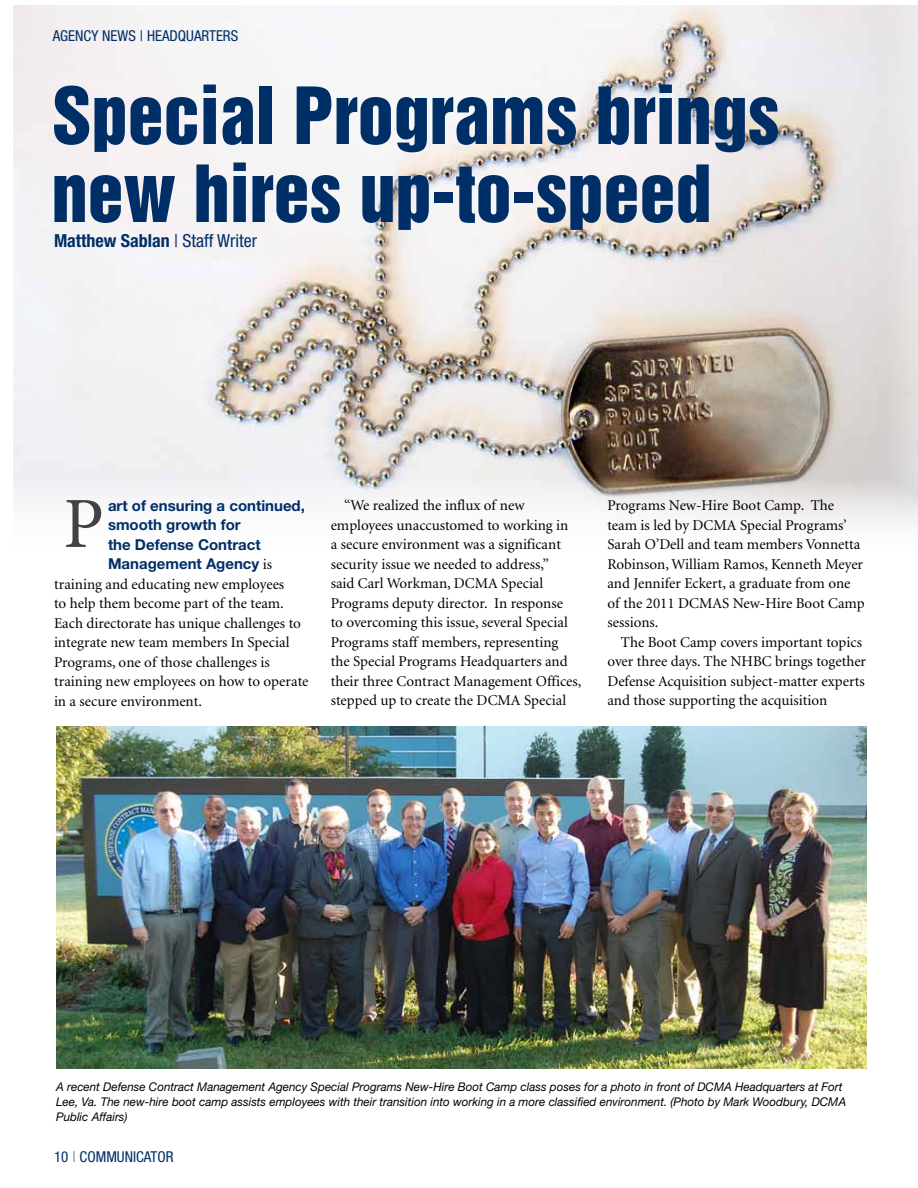
<style>
.page{position:relative;width:918px;height:1188px;background:#fff}
.page>*{position:absolute;margin:0;border:0;box-sizing:border-box;transform-origin:0 0}
.body_copy{font:72px/78px "Helvetica Inserat Cyr Upright";color:#002f67}
.body_copy-2{font:72px "Minion Pro";color:#414042}
.body_copy-3{font:700 condensed 18px "Helvetica Neue";color:#002f67}
.body_copy-4{font:15px/19.5px "Minion";color:#000}
.body_copy-5{font:700 15px "Helvetica Neue";color:#002f67}
.t1{font:condensed 15px "Helvetica Neue";color:#002f67}
.body_copy-6{font:italic 12px/15px "Helvetica Neue";color:#000}
.s1{font-weight:400}
.s2{font-family:"Minion";font-weight:400;color:#000}
.s3{color:#77787b}
</style>
<div class="page">
<img style="left:14px;top:5px;width:904px;height:520px">
<img style="left:56px;top:727px;width:810px;height:341px">
<p class="t1" style="left:53px;top:27px;width:187px">AGENCY NEWS | HEADQUARTERS</p>
<p class="body_copy" style="left:52px;top:77px;width:729px">Special Programs brings new hires up-to-speed</p>
<p class="body_copy-3" style="left:54px;top:230px;width:205px">Matthew Sablan <span class="s1">| Staff Writer</span></p>
<p class="body_copy-5" style="left:108px;top:496px;width:198px">art of ensuring a continued,</p>
<p class="body_copy-5" style="left:108px;top:516px;width:134px">smooth growth for</p>
<p class="body_copy-5" style="left:108px;top:535px;width:154px">the Defense Contract</p>
<p class="body_copy-5" style="left:108px;top:555px;width:166px">Management Agency <span class="s2">is</span></p>
<p class="body_copy-4" style="left:54px;top:575px;width:232px">training and educating new employees</p>
<p class="body_copy-4" style="left:54px;top:594px;width:231px">to help them become part of the team.</p>
<p class="body_copy-4" style="left:54px;top:614px;width:248px">Each directorate has unique challenges to</p>
<p class="body_copy-4" style="left:54px;top:633px;width:237px">integrate new team members In Special</p>
<p class="body_copy-4" style="left:54px;top:653px;width:217px">Programs, one of those challenges is</p>
<p class="body_copy-4" style="left:54px;top:672px;width:256px">training new employees on how to operate</p>
<p class="body_copy-4" style="left:54px;top:692px;width:150px">in a secure environment.</p>
<p class="body_copy-2" style="left:63px;top:476px;width:42px">P</p>
<p class="body_copy-4" style="left:331px;top:496px;width:252px;text-indent:14px">“We realized the influx of new employees unaccustomed to working in<br>a secure environment was a significant security issue we needed to address,”<br>said Carl Workman, DCMA Special Programs deputy director. In response<br>to overcoming this issue, several Special Programs staff members, representing<br>the Special Programs Headquarters and their three Contract Management Offices, stepped up to create the DCMA Special</p>
<p class="body_copy-4" style="left:607px;top:496px;width:259px">Programs New-Hire Boot Camp. The team is led by DCMA Special Programs’ Sarah O’Dell and team members Vonnetta Robinson, William Ramos, Kenneth Meyer and Jennifer Eckert, a graduate from one of the 2011 DCMAS New-Hire Boot Camp sessions.</p>
<p class="body_copy-4" style="left:607px;top:633px;width:260px;text-indent:14px">The Boot Camp covers important topics over three days. The NHBC brings together Defense Acquisition subject-matter experts and those supporting the acquisition</p>
<p class="body_copy-6" style="left:56px;top:1079px;width:792px">A recent Defense Contract Management Agency Special Programs New-Hire Boot Camp class poses for a photo in front of DCMA Headquarters at Fort<br>Lee, Va. The new-hire boot camp assists employees with their transition into working in a more classified environment. (Photo by Mark Woodbury, DCMA<br>Public Affairs)</p>
<p class="t1" style="left:54px;top:1148px;width:121px">10 <span class="s3">|</span> COMMUNICATOR</p>
</div>
